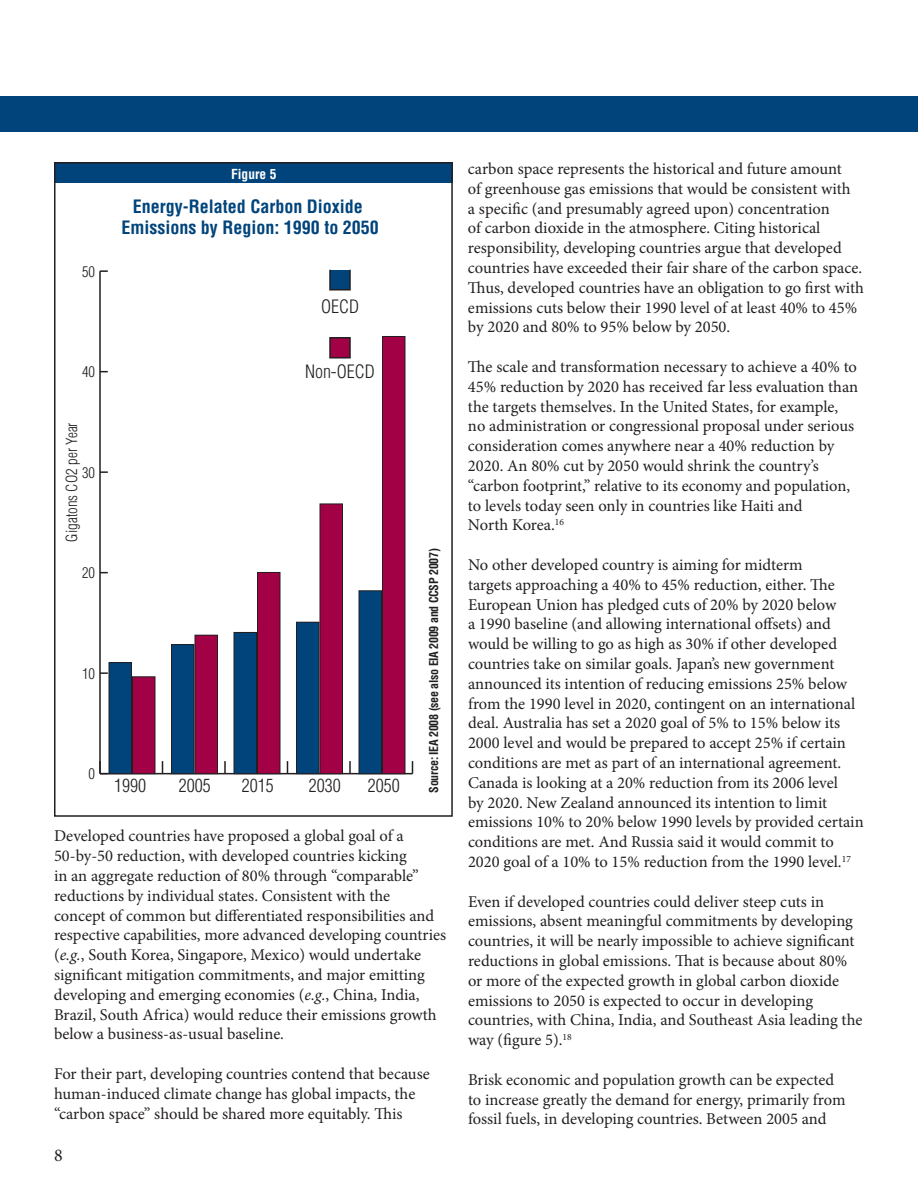
<style>
.page{position:relative;width:918px;height:1188px;background:#fff}
.page>*{position:absolute;margin:0;border:0;box-sizing:border-box;transform-origin:0 0}
.t1{font:700 condensed 18px/21.6px "Helvetica";color:#00447b;text-align:center}
.t2{font:300 condensed 18px "Helvetica";color:#231f20}
.t3{font:18px "Minion Pro";color:#231f20}
.t4{font:16.5px/19.8px "Minion Pro";color:#231f20}
.t5{font:300 condensed 15px "Helvetica";color:#231f20}
.t6{font:300 condensed 14.7px "Helvetica";color:#231f20}
.t7{font:700 condensed 13.5px "Helvetica";color:#fff}
.t8{font:700 condensed 12px "Helvetica";letter-spacing:-.025em;color:#231f20}
.s1{font-style:italic}
</style>
<div class="page">
<div style="left:0;top:96px;width:918px;height:35px;background:#00447b"></div>
<div style="left:55px;top:162px;width:398px;height:21px;background:#00447b"></div>
<hr style="left:100px;top:773px;width:312px;height:1px;background:#231f20">
<svg style="left:162px;top:761px;width:1px;height:12px"></svg>
<svg style="left:224px;top:761px;width:2px;height:12px"></svg>
<svg style="left:287px;top:761px;width:1px;height:12px"></svg>
<svg style="left:349px;top:761px;width:2px;height:12px"></svg>
<svg style="left:412px;top:761px;width:1px;height:13px"></svg>
<hr style="left:99px;top:271px;width:2px;height:503px;background:#231f20">
<svg style="left:99px;top:761px;width:9px;height:13px"></svg>
<svg style="left:100px;top:672px;width:8px;height:2px"></svg>
<svg style="left:100px;top:471px;width:8px;height:2px"></svg>
<svg style="left:100px;top:270px;width:8px;height:2px"></svg>
<div style="left:132px;top:677px;width:23px;height:97px;background:#a30146"></div>
<div style="left:132px;top:676px;width:23px;height:98px;border:1px solid #231f20"></div>
<div style="left:195px;top:635px;width:23px;height:139px;background:#a30146"></div>
<div style="left:195px;top:635px;width:23px;height:139px;border:1px solid #231f20"></div>
<div style="left:258px;top:572px;width:22px;height:202px;background:#a30146"></div>
<div style="left:257px;top:572px;width:23px;height:202px;border:1px solid #231f20"></div>
<div style="left:320px;top:504px;width:23px;height:270px;background:#a30146"></div>
<div style="left:320px;top:504px;width:23px;height:270px;border:1px solid #231f20"></div>
<div style="left:382px;top:336px;width:23px;height:438px;background:#a30146"></div>
<div style="left:382px;top:336px;width:23px;height:438px;border:1px solid #231f20"></div>
<div style="left:109px;top:663px;width:23px;height:111px;background:#00447b"></div>
<div style="left:109px;top:662px;width:23px;height:112px;border:1px solid #231f20"></div>
<div style="left:172px;top:645px;width:22px;height:129px;background:#00447b"></div>
<div style="left:171px;top:644px;width:23px;height:130px;border:1px solid #231f20"></div>
<div style="left:234px;top:632px;width:23px;height:142px;background:#00447b"></div>
<div style="left:234px;top:632px;width:23px;height:142px;border:1px solid #231f20"></div>
<div style="left:297px;top:622px;width:22px;height:152px;background:#00447b"></div>
<div style="left:296px;top:622px;width:23px;height:152px;border:1px solid #231f20"></div>
<div style="left:359px;top:591px;width:23px;height:183px;background:#00447b"></div>
<div style="left:359px;top:590px;width:23px;height:184px;border:1px solid #231f20"></div>
<div style="left:330px;top:270px;width:20px;height:20px;background:#00447b"></div>
<div style="left:329px;top:269px;width:22px;height:22px;border:2px solid #231f20"></div>
<div style="left:330px;top:338px;width:20px;height:20px;background:#a30146"></div>
<div style="left:329px;top:337px;width:22px;height:22px;border:2px solid #231f20"></div>
<div style="left:54px;top:162px;width:399px;height:655px;border:2px solid #231f20"></div>
<p class="t7" style="left:231px;top:169px;width:47px">Figure 5</p>
<p class="t6" style="left:82px;top:266px;width:15px">50</p>
<p class="t6" style="left:82px;top:366px;width:15px">40</p>
<p class="t5" style="left:66px;top:542px;width:121px;rotate:-90deg">Gigatons CO2 per Year</p>
<p class="t6" style="left:82px;top:467px;width:15px">30</p>
<p class="t6" style="left:82px;top:567px;width:15px">20</p>
<p class="t1" style="left:121px;top:197px;width:259px">Energy-Related Carbon Dioxide<br>Emissions by Region: 1990 to 2050</p>
<p class="t2" style="left:321px;top:299px;width:40px">OECD</p>
<p class="t2" style="left:305px;top:364px;width:72px">Non-OECD</p>
<p class="t6" style="left:82px;top:668px;width:15px">10</p>
<p class="t6" style="left:89px;top:768px;width:8px">0</p>
<p class="t2" style="left:114px;top:779px;width:33px">1990</p>
<p class="t2" style="left:179px;top:779px;width:33px">2005</p>
<p class="t2" style="left:242px;top:779px;width:33px">2015</p>
<p class="t2" style="left:309px;top:779px;width:33px">2030</p>
<p class="t2" style="left:368px;top:779px;width:33px">2050</p>
<p class="t8" style="left:429px;top:793px;width:246px;rotate:-90deg">Source: IEA 2008 (see also EIA 2009 and CCSP 2007)</p>
<p class="t4" style="left:54px;top:828px;width:394px">Developed countries have proposed a global goal of a 50-by-50 reduction, with developed countries kicking<br>in an aggregate reduction of 80% through “comparable” reductions by individual states. Consistent with the<br>concept of common but differentiated responsibilities and respective capabilities, more advanced developing countries (<span class="s1">e.g.</span>, South Korea, Singapore, Mexico) would undertake significant mitigation commitments, and major emitting developing and emerging economies (<span class="s1">e.g.</span>, China, India, Brazil, South Africa) would reduce their emissions growth below a business-as-usual baseline.</p>
<p class="t4" style="left:54px;top:1065px;width:377px">For their part, developing countries contend that because human-induced climate change has global impacts, the “carbon space” should be shared more equitably. This</p>
<p class="t3" style="left:54px;top:1148px;width:10px">8</p>
<p class="t4" style="left:468px;top:160px;width:398px">carbon space represents the historical and future amount<br>of greenhouse gas emissions that would be consistent with<br>a specific (and presumably agreed upon) concentration<br>of carbon dioxide in the atmosphere. Citing historical responsibility, developing countries argue that developed countries have exceeded their fair share of the carbon space.<br>Thus, developed countries have an obligation to go first with emissions cuts below their 1990 level of at least 40% to 45% by 2020 and 80% to 95% below by 2050.</p>
<p class="t4" style="left:468px;top:358px;width:392px">The scale and transformation necessary to achieve a 40% to 45% reduction by 2020 has received far less evaluation than the targets themselves. In the United States, for example, no administration or congressional proposal under serious consideration comes anywhere near a 40% reduction by 2020. An 80% cut by 2050 would shrink the country’s “carbon footprint,” relative to its economy and population, to levels today seen only in countries like Haiti and<br>North Korea.<sup>16</sup></p>
<p class="t4" style="left:468px;top:556px;width:397px">No other developed country is aiming for midterm<br>targets approaching a 40% to 45% reduction, either. The European Union has pledged cuts of 20% by 2020 below<br>a 1990 baseline (and allowing international offsets) and would be willing to go as high as 30% if other developed countries take on similar goals. Japan’s new government announced its intention of reducing emissions 25% below from the 1990 level in 2020, contingent on an international deal. Australia has set a 2020 goal of 5% to 15% below its 2000 level and would be prepared to accept 25% if certain conditions are met as part of an international agreement.<br>Canada is looking at a 20% reduction from its 2006 level<br>by 2020. New Zealand announced its intention to limit emissions 10% to 20% below 1990 levels by provided certain conditions are met. And Russia said it would commit to 2020 goal of a 10% to 15% reduction from the 1990 level.<sup>17</sup></p>
<p class="t4" style="left:468px;top:893px;width:396px">Even if developed countries could deliver steep cuts in emissions, absent meaningful commitments by developing countries, it will be nearly impossible to achieve significant reductions in global emissions. That is because about 80% or more of the expected growth in global carbon dioxide emissions to 2050 is expected to occur in developing countries, with China, India, and Southeast Asia leading the way (figure 5).<sup>18</sup></p>
<p class="t4" style="left:468px;top:1071px;width:379px">Brisk economic and population growth can be expected to increase greatly the demand for energy, primarily from fossil fuels, in developing countries. Between 2005 and</p>
</div>
